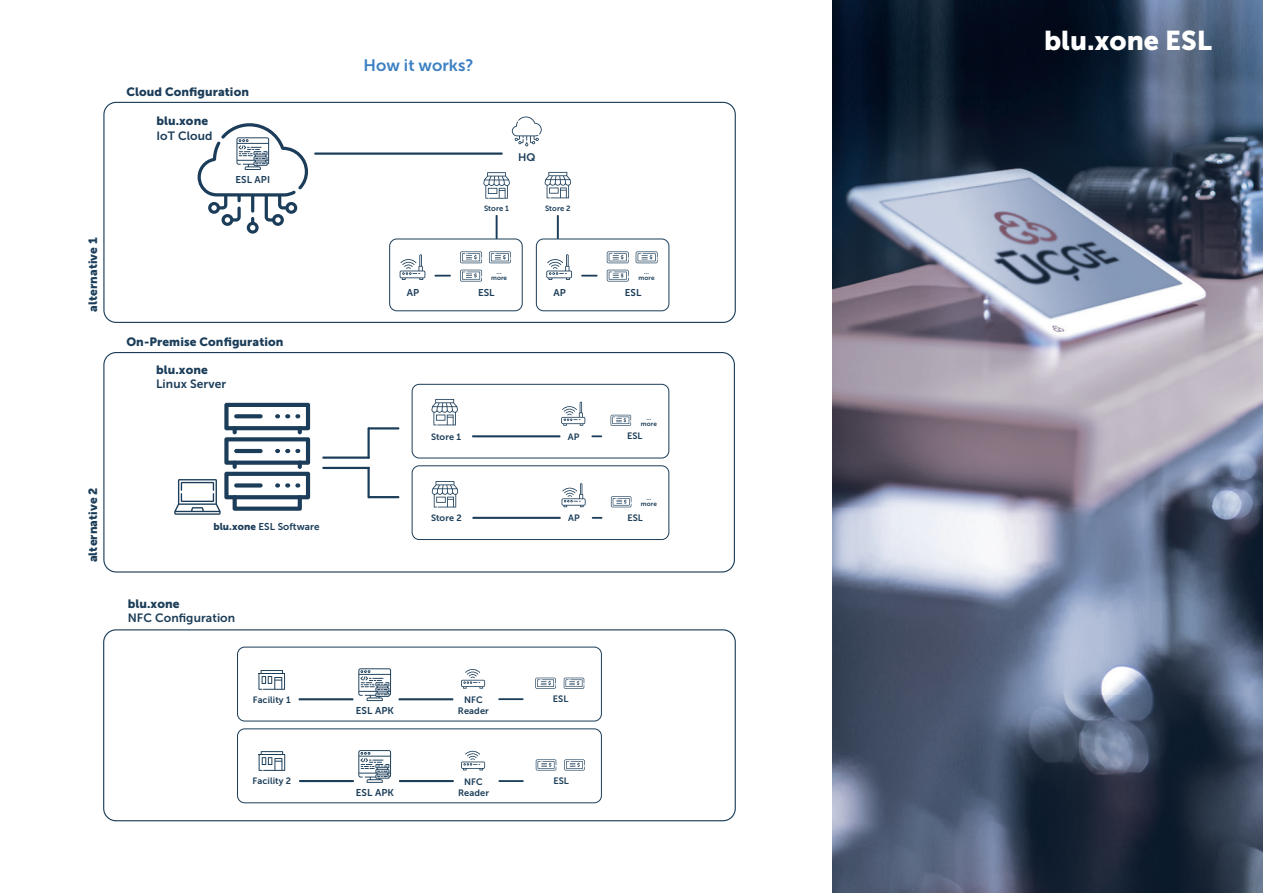
<style>
.page{position:relative;width:1263px;height:893px;background:#fff}
.page>*{position:absolute;margin:0;border:0;box-sizing:border-box;transform-origin:0 0}
.t1{font:27px "Museo Sans 900";color:#fff}
.t2{font:16.5px "Museo Sans 700";color:#3c80c3}
.t3{font:12px "Museo Sans 900";letter-spacing:.01em;color:#1b3d59}
.t4{font:12px "Museo Sans 700";letter-spacing:.01em;color:#1b3d59}
.t5{font:12px "Museo Sans 700";letter-spacing:.01em;color:#1b3d58}
.t6{font:12px "Museo Sans 900";letter-spacing:.01em;color:#1b3d58}
.t7{font:10.95px "Museo Sans 700";color:#1b3d59}
.t8{font:9.9px "Museo Sans 700";letter-spacing:.01em;color:#1b3d59}
.t9{font:9.9px "Museo Sans 700";letter-spacing:.01em;color:#1b3d58}
.t10{font:9.3px/11.1px "Museo Sans 700";letter-spacing:.01em;color:#1b3d58;text-align:center}
.t11{font:9.15px "Museo Sans 700";letter-spacing:.01em;color:#1b3d59}
.t12{font:9.15px "Museo Sans 700";letter-spacing:.01em;color:#1b3d58}
.t13{font:7.65px "Museo Sans 700";letter-spacing:.01em;color:#1b3d59}
.t14{font:6.3px/5.8px "Museo Sans 700";letter-spacing:.01em;color:#1b3d59;text-align:center}
.s1{font-family:"Museo Sans 900"}
</style>
<div class="page">
<img style="left:832px;top:0;width:431px;height:893px">
<svg style="left:512px;top:117px;width:30px;height:29px"></svg>
<svg style="left:545px;top:172px;width:26px;height:26px"></svg>
<hr style="left:314px;top:152px;width:189px;height:3px;background:#1b3d59">
<svg style="left:483px;top:172px;width:27px;height:27px"></svg>
<hr style="left:496px;top:215px;width:2px;height:24px;background:#1b3d59">
<hr style="left:557px;top:215px;width:2px;height:24px;background:#1b3d59">
<div style="left:536px;top:239px;width:133px;height:72px;border:1px solid #1b3d59;border-radius:7px"></div>
<svg style="left:546px;top:254px;width:26px;height:26px"></svg>
<svg style="left:607px;top:270px;width:22px;height:11px"></svg>
<svg style="left:607px;top:251px;width:22px;height:12px"></svg>
<svg style="left:636px;top:251px;width:22px;height:12px"></svg>
<svg style="left:581px;top:275px;width:16px;height:2px"></svg>
<div style="left:389px;top:239px;width:134px;height:72px;border:1px solid #1b3d59;border-radius:7px"></div>
<svg style="left:400px;top:254px;width:25px;height:26px"></svg>
<svg style="left:460px;top:270px;width:22px;height:11px"></svg>
<svg style="left:460px;top:251px;width:22px;height:12px"></svg>
<svg style="left:489px;top:251px;width:22px;height:12px"></svg>
<svg style="left:434px;top:275px;width:17px;height:2px"></svg>
<svg style="left:198px;top:123px;width:110px;height:111px"></svg>
<div style="left:103px;top:102px;width:633px;height:221px;border:1px solid #1b3d59;border-radius:12px"></div>
<div style="left:103px;top:352px;width:632px;height:221px;border:1px solid #1b3d59;border-radius:12px"></div>
<div style="left:412px;top:465px;width:257px;height:75px;border:1px solid #1b3d59;border-radius:7px"></div>
<div style="left:412px;top:384px;width:257px;height:74px;border:1px solid #1b3d59;border-radius:7px"></div>
<hr style="left:322px;top:456px;width:48px;height:3px;background:#1b3d59">
<hr style="left:367px;top:427px;width:3px;height:32px;background:#1b3d59">
<hr style="left:368px;top:427px;width:31px;height:2px;background:#1b3d59">
<hr style="left:322px;top:467px;width:48px;height:2px;background:#1b3d59">
<hr style="left:367px;top:467px;width:3px;height:31px;background:#1b3d59">
<hr style="left:368px;top:496px;width:31px;height:2px;background:#1b3d59">
<hr style="left:472px;top:435px;width:88px;height:2px;background:#1b3d59">
<svg style="left:611px;top:415px;width:20px;height:11px"></svg>
<svg style="left:561px;top:402px;width:24px;height:24px"></svg>
<svg style="left:591px;top:435px;width:11px;height:2px"></svg>
<svg style="left:431px;top:399px;width:27px;height:26px"></svg>
<hr style="left:472px;top:517px;width:89px;height:2px;background:#1b3d59">
<svg style="left:611px;top:496px;width:21px;height:11px"></svg>
<svg style="left:561px;top:483px;width:25px;height:24px"></svg>
<svg style="left:592px;top:517px;width:10px;height:2px"></svg>
<svg style="left:432px;top:481px;width:26px;height:26px"></svg>
<svg style="left:174px;top:403px;width:136px;height:112px"></svg>
<div style="left:103px;top:629px;width:633px;height:192px;border:1px solid #1b3d58;border-radius:12px"></div>
<div style="left:237px;top:728px;width:365px;height:75px;border:1px solid #1b3d58;border-radius:7px"></div>
<div style="left:237px;top:647px;width:365px;height:74px;border:1px solid #1b3d58;border-radius:7px"></div>
<hr style="left:299px;top:698px;width:54px;height:2px;background:#1b3d58">
<svg style="left:535px;top:678px;width:21px;height:11px"></svg>
<svg style="left:461px;top:669px;width:24px;height:20px"></svg>
<svg style="left:461px;top:751px;width:24px;height:19px"></svg>
<hr style="left:498px;top:698px;width:25px;height:2px;background:#1b3d58">
<svg style="left:258px;top:670px;width:27px;height:20px"></svg>
<hr style="left:299px;top:780px;width:55px;height:2px;background:#1b3d58">
<hr style="left:398px;top:698px;width:55px;height:2px;background:#1b3d58">
<hr style="left:399px;top:780px;width:55px;height:2px;background:#1b3d58">
<svg style="left:536px;top:759px;width:21px;height:11px"></svg>
<svg style="left:564px;top:678px;width:21px;height:11px"></svg>
<svg style="left:564px;top:759px;width:21px;height:11px"></svg>
<hr style="left:498px;top:780px;width:26px;height:2px;background:#1b3d58">
<svg style="left:259px;top:751px;width:26px;height:20px"></svg>
<svg style="left:358px;top:668px;width:33px;height:33px"></svg>
<svg style="left:358px;top:750px;width:33px;height:33px"></svg>
<p class="t3" style="left:86px;top:312px;width:76px;rotate:-90deg">alternative 1</p>
<p class="t3" style="left:86px;top:562px;width:76px;rotate:-90deg">alternative 2</p>
<p class="t3" style="left:126px;top:85px;width:124px">Cloud Configuration</p>
<p class="t3" style="left:156px;top:114px;width:53px">blu.xone</p>
<p class="t4" style="left:156px;top:129px;width:58px">IoT Cloud</p>
<p class="t8" style="left:235px;top:174px;width:36px">ESL API</p>
<p class="t3" style="left:126px;top:335px;width:159px">On-Premise Configuration</p>
<p class="t3" style="left:156px;top:363px;width:53px">blu.xone</p>
<p class="t4" style="left:156px;top:378px;width:72px">Linux Server</p>
<p class="t8" style="left:213px;top:521px;width:108px"><span class="s1">blu.xone</span> ESL Software</p>
<p class="t6" style="left:128px;top:596px;width:53px">blu.xone</p>
<p class="t5" style="left:128px;top:611px;width:109px">NFC Configuration</p>
<h2 class="t2" style="left:363px;top:57px;width:112px">How it works?</h2>
<p class="t7" style="left:518px;top:151px;width:19px">HQ</p>
<p class="t13" style="left:484px;top:204px;width:27px">Store 1</p>
<p class="t13" style="left:545px;top:204px;width:27px">Store 2</p>
<p class="t14" style="left:491px;top:269px;width:17px">... more</p>
<p class="t14" style="left:638px;top:269px;width:17px">... more</p>
<p class="t8" style="left:407px;top:287px;width:14px">AP</p>
<p class="t8" style="left:478px;top:287px;width:18px">ESL</p>
<p class="t8" style="left:553px;top:287px;width:14px">AP</p>
<p class="t8" style="left:625px;top:287px;width:18px">ESL</p>
<p class="t14" style="left:641px;top:415px;width:17px">... more</p>
<p class="t11" style="left:431px;top:432px;width:32px">Store 1</p>
<p class="t11" style="left:568px;top:432px;width:13px">AP</p>
<p class="t11" style="left:627px;top:431px;width:17px">ESL</p>
<p class="t14" style="left:641px;top:495px;width:17px">... more</p>
<p class="t11" style="left:431px;top:513px;width:32px">Store 2</p>
<p class="t11" style="left:568px;top:513px;width:13px">AP</p>
<p class="t11" style="left:627px;top:512px;width:17px">ESL</p>
<p class="t12" style="left:253px;top:694px;width:39px">Facility 1</p>
<p class="t10" style="left:458px;top:694px;width:32px">NFC<br>Reader</p>
<p class="t10" style="left:553px;top:693px;width:17px">ESL</p>
<p class="t9" style="left:356px;top:705px;width:40px">ESL APK</p>
<p class="t12" style="left:253px;top:776px;width:40px">Facility 2</p>
<p class="t10" style="left:458px;top:776px;width:32px">NFC<br>Reader</p>
<p class="t10" style="left:553px;top:775px;width:17px">ESL</p>
<p class="t9" style="left:356px;top:787px;width:40px">ESL APK</p>
<h1 class="t1" style="left:1044px;top:25px;width:169px">blu.xone ESL</h1>
</div>
